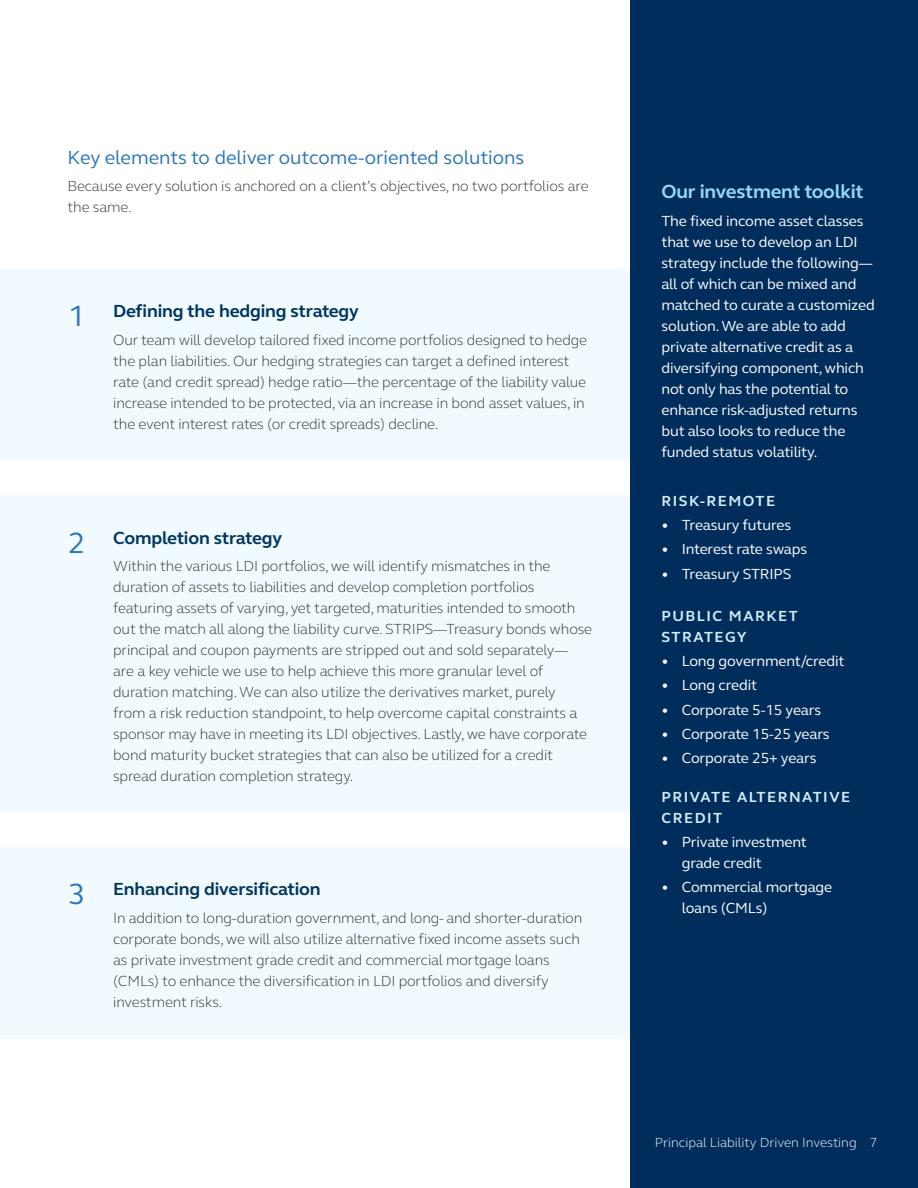
<style>
.page{position:relative;width:918px;height:1188px;background:#fff}
.page>*{position:absolute;margin:0;border:0;box-sizing:border-box;transform-origin:0 0}
.t1{font:30px "FS Elliot Pro";color:#2b75bb}
.t2{font:19.5px "FS Elliot Pro";color:#2b75bb}
.t3{font:700 19.5px "FS Elliot Pro";letter-spacing:-.01em;color:#97d7f6}
.t4{font:700 18px "FS Elliot Pro";letter-spacing:-.01em;color:#003660}
.P_10_14{font:300 15px/21px "FS Elliot Pro";letter-spacing:-.01em;color:#343433}
.P_10_14-2{font:15px/21px "FS Elliot Pro";letter-spacing:-.01em;color:#fff}
.t5{font:700 15px/21px "FS Elliot Pro";letter-spacing:.1em;color:#d2eef9}
.Page_number{font:300 13.5px "FS Elliot Pro";color:#fff}
</style>
<div class="page">
<div style="left:0;top:269px;width:631px;height:192px;background:#f1fafe"></div>
<div style="left:0;top:847px;width:631px;height:192px;background:#f1fafe"></div>
<div style="left:0;top:495px;width:631px;height:318px;background:#f1fafe"></div>
<div style="left:631px;top:0;width:287px;height:1188px;background:#002d5b"></div>
<h2 class="t2" style="left:68px;top:144px;width:458px">Key elements to deliver outcome-oriented solutions</h2>
<p class="P_10_14" style="left:68px;top:175px;width:523px">Because every solution is anchored on a client’s objectives, no two portfolios are the same.</p>
<h2 class="t1" style="left:68px;top:296px;width:19px">1</h2>
<h3 class="t4" style="left:113px;top:299px;width:247px">Defining the hedging strategy</h3>
<p class="P_10_14" style="left:113px;top:329px;width:476px">Our team will develop tailored fixed income portfolios designed to hedge the plan liabilities. Our hedging strategies can target a defined interest rate (and credit spread) hedge ratio—the percentage of the liability value increase intended to be protected, via an increase in bond asset values, in the event interest rates (or credit spreads) decline.</p>
<h2 class="t1" style="left:68px;top:522px;width:19px">2</h2>
<h3 class="t4" style="left:113px;top:525px;width:170px">Completion strategy</h3>
<p class="P_10_14" style="left:113px;top:555px;width:481px">Within the various LDI portfolios, we will identify mismatches in the duration of assets to liabilities and develop completion portfolios featuring assets of varying, yet targeted, maturities intended to smooth out the match all along the liability curve. STRIPS—Treasury bonds whose principal and coupon payments are stripped out and sold separately— are a key vehicle we use to help achieve this more granular level of duration matching. We can also utilize the derivatives market, purely<br>from a risk reduction standpoint, to help overcome capital constraints a sponsor may have in meeting its LDI objectives. Lastly, we have corporate bond maturity bucket strategies that can also be utilized for a credit spread duration completion strategy.</p>
<h2 class="t1" style="left:68px;top:874px;width:19px">3</h2>
<h3 class="t4" style="left:113px;top:877px;width:209px">Enhancing diversification</h3>
<p class="P_10_14" style="left:113px;top:907px;width:471px">In addition to long-duration government, and long- and shorter-duration corporate bonds, we will also utilize alternative fixed income assets such as private investment grade credit and commercial mortgage loans (CMLs) to enhance the diversification in LDI portfolios and diversify investment risks.</p>
<h3 class="t3" style="left:662px;top:178px;width:204px">Our investment toolkit</h3>
<p class="P_10_14-2" style="left:662px;top:210px;width:215px">The fixed income asset classes that we use to develop an LDI strategy include the following— all of which can be mixed and matched to curate a customized solution. We are able to add private alternative credit as a diversifying component, which not only has the potential to enhance risk-adjusted returns but also looks to reduce the funded status volatility.</p>
<p class="t5" style="left:662px;top:490px;width:115px">RISK-REMOTE</p>
<p class="P_10_14-2" style="left:662px;top:514px;width:131px">• Treasury futures</p>
<p class="P_10_14-2" style="left:662px;top:539px;width:147px">• Interest rate swaps</p>
<p class="P_10_14-2" style="left:662px;top:563px;width:132px">• Treasury STRIPS</p>
<p class="t5" style="left:662px;top:605px;width:138px">PUBLIC MARKET<br>STRATEGY</p>
<p class="P_10_14-2" style="left:662px;top:650px;width:184px">• Long government/credit</p>
<p class="P_10_14-2" style="left:662px;top:674px;width:97px">• Long credit</p>
<p class="P_10_14-2" style="left:662px;top:699px;width:161px">• Corporate 5-15 years</p>
<p class="P_10_14-2" style="left:662px;top:723px;width:170px">• Corporate 15-25 years</p>
<p class="P_10_14-2" style="left:662px;top:747px;width:157px">• Corporate 25+ years</p>
<p class="t5" style="left:662px;top:786px;width:190px">PRIVATE ALTERNATIVE<br>CREDIT</p>
<p class="P_10_14-2" style="left:682px;top:831px;width:127px;text-indent:-20px">• Private investment grade credit</p>
<p class="P_10_14-2" style="left:682px;top:876px;width:152px;text-indent:-20px">• Commercial mortgage loans (CMLs)</p>
<p class="Page_number" style="left:655px;top:1134px;width:224px">Principal Liability Driven Investing 7</p>
</div>
